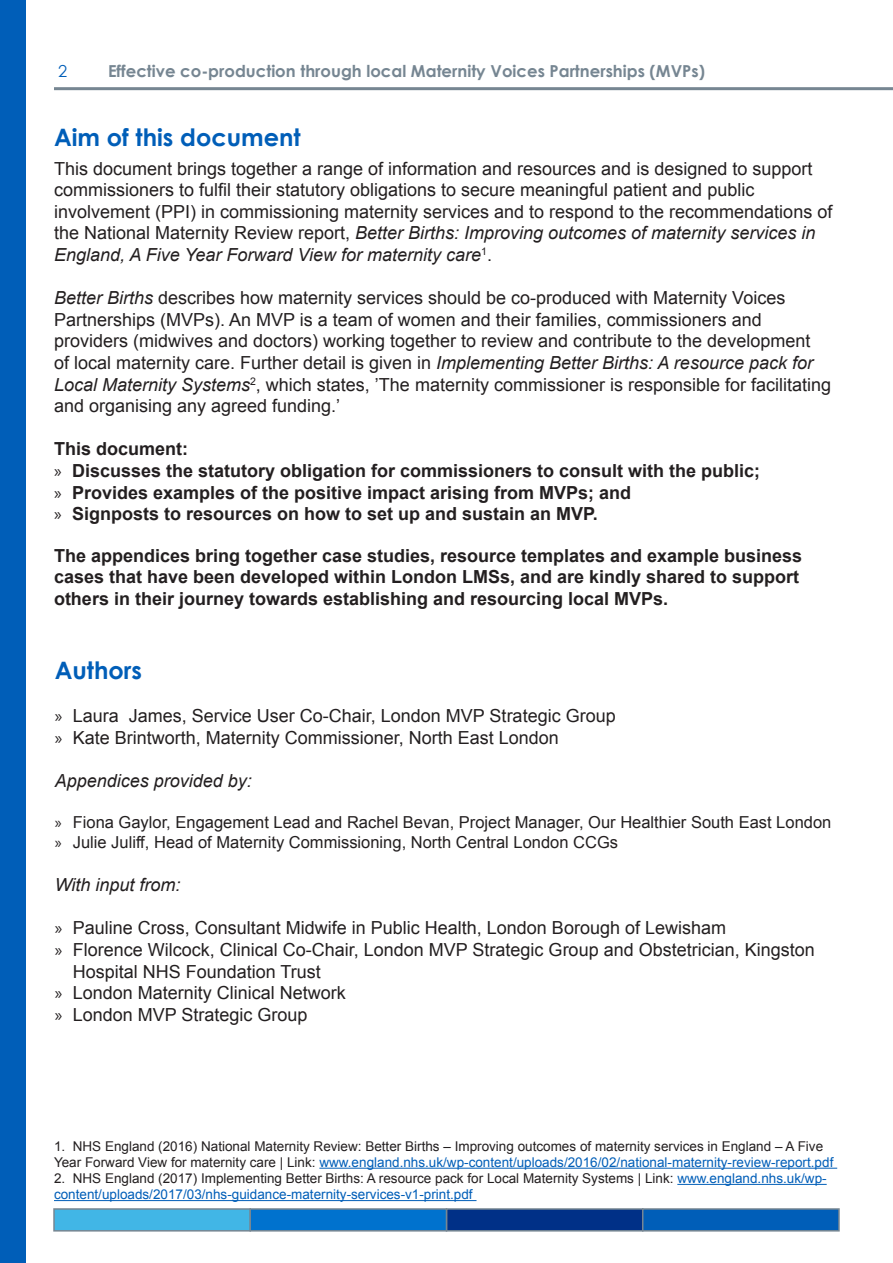
<style>
.page{position:relative;width:893px;height:1263px;background:#fff}
.page>*{position:absolute;margin:0;border:0;box-sizing:border-box;transform-origin:0 0}
.Heading_1{font:700 24px "Century Gothic";color:#005eb8}
.Body_copy{font:18px/21.6px "Arial";color:#231f20}
.Body_copy-2{font:700 18px/21.6px "Arial";color:#231f20}
.Body_copy-3{font:italic 18px "Arial";color:#231f20}
.t1{font:16.5px "Arial";color:#231f20}
.t2{font:700 16.5px "Century Gothic";color:#768692}
.t3{font:16.5px "Century Gothic";color:#005eb8}
.Heading_3{font:13.5px/16.2px "Arial";color:#231f20}
.Heading_3-2{font:13.5px/16.2px "Arial";color:#005eb8}
.s1{font-style:italic}
.s2{font-family:"Myriad Pro";font-weight:400}
.s3{font-family:"Myriad Pro"}
.s4{color:#005eb8}
.s5{color:#231f20}
</style>
<div class="page">
<div style="left:0;top:0;width:26px;height:1263px;background:#005eb8"></div>
<hr style="left:54px;top:87px;width:839px;height:3px;background:#768692">
<div style="left:53px;top:1208px;width:198px;height:23px;background:#41b6e6;border:2px solid #768692"></div>
<div style="left:446px;top:1208px;width:197px;height:23px;background:#003087;border:2px solid #768692"></div>
<div style="left:249px;top:1208px;width:198px;height:23px;background:#0072ce;border:2px solid #768692"></div>
<div style="left:642px;top:1208px;width:198px;height:23px;background:#005eb8;border:2px solid #768692"></div>
<svg style="left:106px;top:87px;width:601px;height:4px"></svg>
<hr style="left:319px;top:1168px;width:518px;height:1px;background:#005eb8">
<hr style="left:677px;top:1184px;width:150px;height:1px;background:#005eb8">
<hr style="left:54px;top:1200px;width:422px;height:1px;background:#005eb8">
<p class="t3" style="left:58px;top:59px;width:11px">2</p>
<p class="t2" style="left:108px;top:58px;width:598px">Effective co-production through local Maternity Voices Partnerships (MVPs)</p>
<p class="Heading_1" style="left:54px;top:119px;width:248px">Aim of this document</p>
<p class="Body_copy" style="left:54px;top:158px;width:780px">This document brings together a range of information and resources and is designed to support commissioners to fulfil their statutory obligations to secure meaningful patient and public involvement (PPI) in commissioning maternity services and to respond to the recommendations of the National Maternity Review report, <span class="s1">Better Births: Improving outcomes of maternity services in England, A Five Year Forward View for maternity care</span><sup>1</sup>.</p>
<p class="Body_copy" style="left:54px;top:287px;width:779px"><span class="s1">Better Births</span> describes how maternity services should be co-produced with Maternity Voices Partnerships (MVPs). An MVP is a team of women and their families, commissioners and providers (midwives and doctors) working together to review and contribute to the development<br>of local maternity care. Further detail is given in <span class="s1">Implementing Better Births: A resource pack for Local Maternity Systems</span><sup>2</sup>, which states, ’The maternity commissioner is responsible for facilitating and organising any agreed funding.’</p>
<p class="Body_copy-2" style="left:54px;top:439px;width:136px">This document:</p>
<p class="Body_copy-2" style="left:54px;top:460px;width:708px"><span class="s2">»</span> Discusses the statutory obligation for commissioners to consult with the public;</p>
<p class="Body_copy-2" style="left:54px;top:482px;width:579px"><span class="s2">»</span> Provides examples of the positive impact arising from MVPs; and</p>
<p class="Body_copy-2" style="left:54px;top:504px;width:545px"><span class="s2">»</span> Signposts to resources on how to set up and sustain an MVP.</p>
<p class="Body_copy-2" style="left:54px;top:545px;width:750px">The appendices bring together case studies, resource templates and example business cases that have been developed within London LMSs, and are kindly shared to support others in their journey towards establishing and resourcing local MVPs.</p>
<p class="Heading_1" style="left:55px;top:652px;width:89px">Authors</p>
<p class="Body_copy" style="left:55px;top:705px;width:562px"><span class="s3">»</span> Laura James, Service User Co-Chair, London MVP Strategic Group</p>
<p class="Body_copy" style="left:55px;top:727px;width:506px"><span class="s3">»</span> Kate Brintworth, Maternity Commissioner, North East London</p>
<p class="Body_copy-3" style="left:55px;top:769px;width:199px">Appendices provided by:</p>
<p class="t1" style="left:55px;top:811px;width:778px"><span class="s3">»</span> Fiona Gaylor, Engagement Lead and Rachel Bevan, Project Manager, Our Healthier South East London</p>
<p class="t1" style="left:55px;top:831px;width:565px"><span class="s3">»</span> Julie Juliff, Head of Maternity Commissioning, North Central London CCGs</p>
<p class="Body_copy-3" style="left:55px;top:873px;width:127px">With input from:</p>
<p class="Body_copy" style="left:55px;top:917px;width:673px"><span class="s3">»</span> Pauline Cross, Consultant Midwife in Public Health, London Borough of Lewisham</p>
<p class="Body_copy" style="left:73px;top:939px;width:743px;text-indent:-18px"><span class="s3">»</span> Florence Wilcock, Clinical Co-Chair, London MVP Strategic Group and Obstetrician, Kingston<br>Hospital NHS Foundation Trust</p>
<p class="Body_copy" style="left:55px;top:982px;width:293px"><span class="s3">»</span> London Maternity Clinical Network</p>
<p class="Body_copy" style="left:55px;top:1004px;width:254px"><span class="s3">»</span> London MVP Strategic Group</p>
<p class="Heading_3" style="left:54px;top:1138px;width:781px">1. NHS England (2016) National Maternity Review: Better Births – Improving outcomes of maternity services in England – A Five<br>Year Forward View for maternity care | Link: <span class="s4">www.england.nhs.uk/wp-content/uploads/2016/02/national-maternity-review-report.pdf</span></p>
<p class="Heading_3-2" style="left:54px;top:1170px;width:774px"><span class="s5">2. NHS England (2017) Implementing Better Births: A resource pack for Local Maternity Systems | Link:</span> www.england.nhs.uk/wp&shy;content/uploads/2017/03/nhs-guidance-maternity-services-v1-print.pdf</p>
</div>
